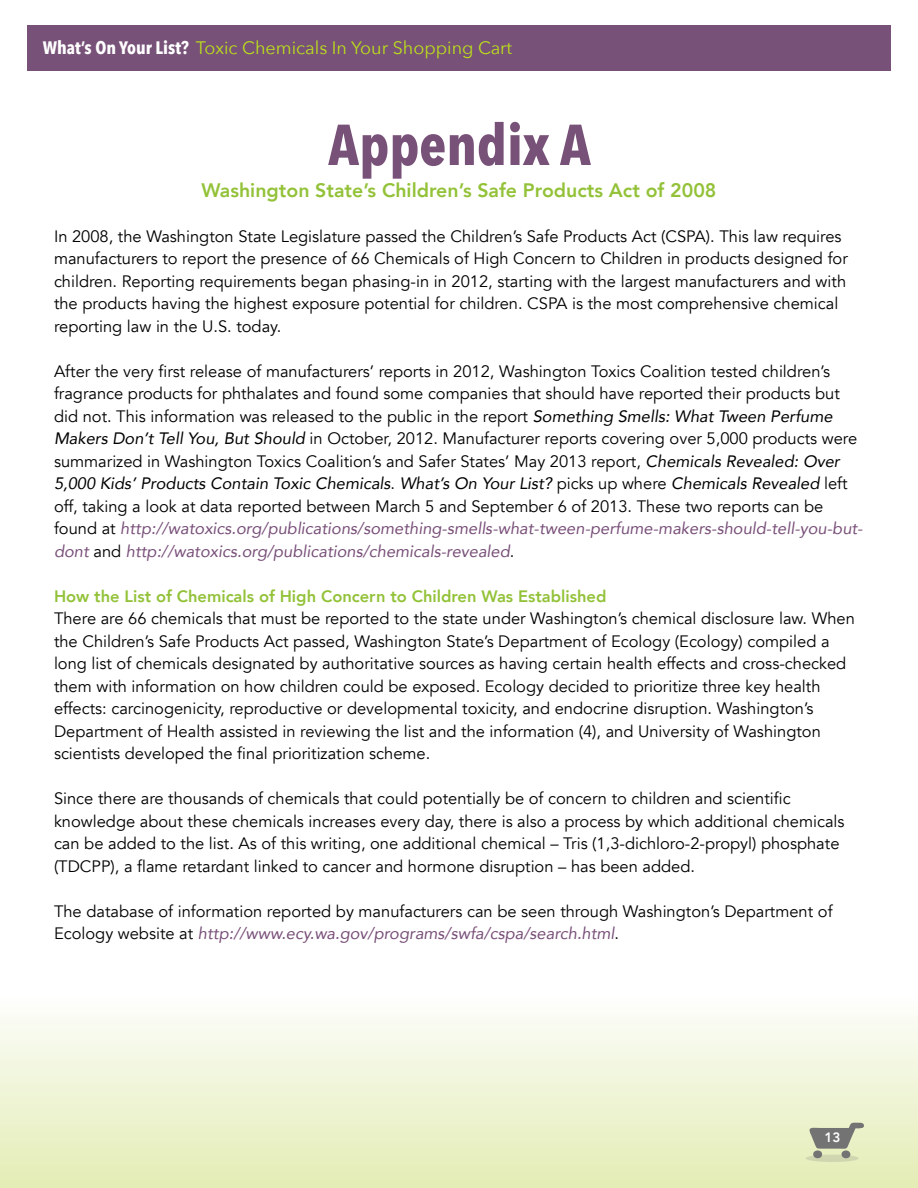
<style>
.page{position:relative;width:918px;height:1188px;background:#fff}
.page>*{position:absolute;margin:0;border:0;box-sizing:border-box;transform-origin:0 0}
.t1{font:700 57px "Avenir Next Condensed";color:#775177}
.t2{font:800 19.5px "Avenir";color:#93c239}
.t3{font:18px "Avenir Next";color:#bbe01a}
.t4{font:16.5px/22.5px "Avenir";color:#000}
.t5{font:800 16.5px "Avenir";color:#93c239}
.t6{font:800 13.5px "Avenir";color:#fff}
.s1{font-family:"Avenir Next Condensed";font-weight:700;color:#fff}
.s2{font-style:italic}
.s3{font-style:italic;color:#784f78}
</style>
<div class="page">
<div style="left:28px;top:26px;width:863px;height:45px;background:#775177"></div>
<div style="left:0;top:994px;width:918px;height:194px;background:linear-gradient(to bottom,#fdfefd,#e3edb5)"></div>
<svg style="left:808px;top:1122px;width:56px;height:37px"></svg>
<svg style="left:806px;top:1155px;width:53px;height:7px"></svg>
<p class="t3" style="left:43px;top:33px;width:471px"><span class="s1">What’s On Your List?</span> Toxic Chemicals In Your Shopping Cart</p>
<h1 class="t1" style="left:328px;top:110px;width:264px">Appendix A</h1>
<p class="t2" style="left:202px;top:175px;width:516px">Washington State’s Children’s Safe Products Act of 2008</p>
<p class="t4" style="left:54px;top:225px;width:795px">In 2008, the Washington State Legislature passed the Children’s Safe Products Act (CSPA). This law requires manufacturers to report the presence of 66 Chemicals of High Concern to Children in products designed for children. Reporting requirements began phasing-in in 2012, starting with the largest manufacturers and with the products having the highest exposure potential for children. CSPA is the most comprehensive chemical reporting law in the U.S. today.</p>
<p class="t4" style="left:54px;top:360px;width:810px">After the very first release of manufacturers’ reports in 2012, Washington Toxics Coalition tested children’s fragrance products for phthalates and found some companies that should have reported their products but did not. This information was released to the public in the report <span class="s2">Something Smells: What Tween Perfume Makers Don’t Tell You, But Should</span> in October, 2012. Manufacturer reports covering over 5,000 products were summarized in Washington Toxics Coalition’s and Safer States’ May 2013 report, <span class="s2">Chemicals Revealed: Over 5,000 Kids’ Products Contain Toxic Chemicals</span>. <span class="s2">What’s On Your List?</span> picks up where <span class="s2">Chemicals Revealed</span> left off, taking a look at data reported between March 5 and September 6 of 2013. These two reports can be found at <span class="s3">http://watoxics.org/publications/something-smells-what-tween-perfume-makers-should-tell-you-but&shy;dont</span> and <span class="s3">http://watoxics.org/publications/chemicals-revealed</span>.</p>
<p class="t5" style="left:54px;top:583px;width:554px">How the List of Chemicals of High Concern to Children Was Established</p>
<p class="t4" style="left:54px;top:607px;width:802px">There are 66 chemicals that must be reported to the state under Washington’s chemical disclosure law. When the Children’s Safe Products Act passed, Washington State’s Department of Ecology (Ecology) compiled a long list of chemicals designated by authoritative sources as having certain health effects and cross-checked them with information on how children could be exposed. Ecology decided to prioritize three key health effects: carcinogenicity, reproductive or developmental toxicity, and endocrine disruption. Washington’s Department of Health assisted in reviewing the list and the information (4), and University of Washington scientists developed the final prioritization scheme.</p>
<p class="t4" style="left:54px;top:787px;width:792px">Since there are thousands of chemicals that could potentially be of concern to children and scientific knowledge about these chemicals increases every day, there is also a process by which additional chemicals can be added to the list. As of this writing, one additional chemical – Tris (1,3-dichloro-2-propyl) phosphate (TDCPP), a flame retardant linked to cancer and hormone disruption – has been added.</p>
<p class="t4" style="left:54px;top:900px;width:780px">The database of information reported by manufacturers can be seen through Washington’s Department of<br>Ecology website at <span class="s3">http://www.ecy.wa.gov/programs/swfa/cspa/search.html</span>.</p>
<p class="t6" style="left:824px;top:1127px;width:17px">13</p>
</div>
